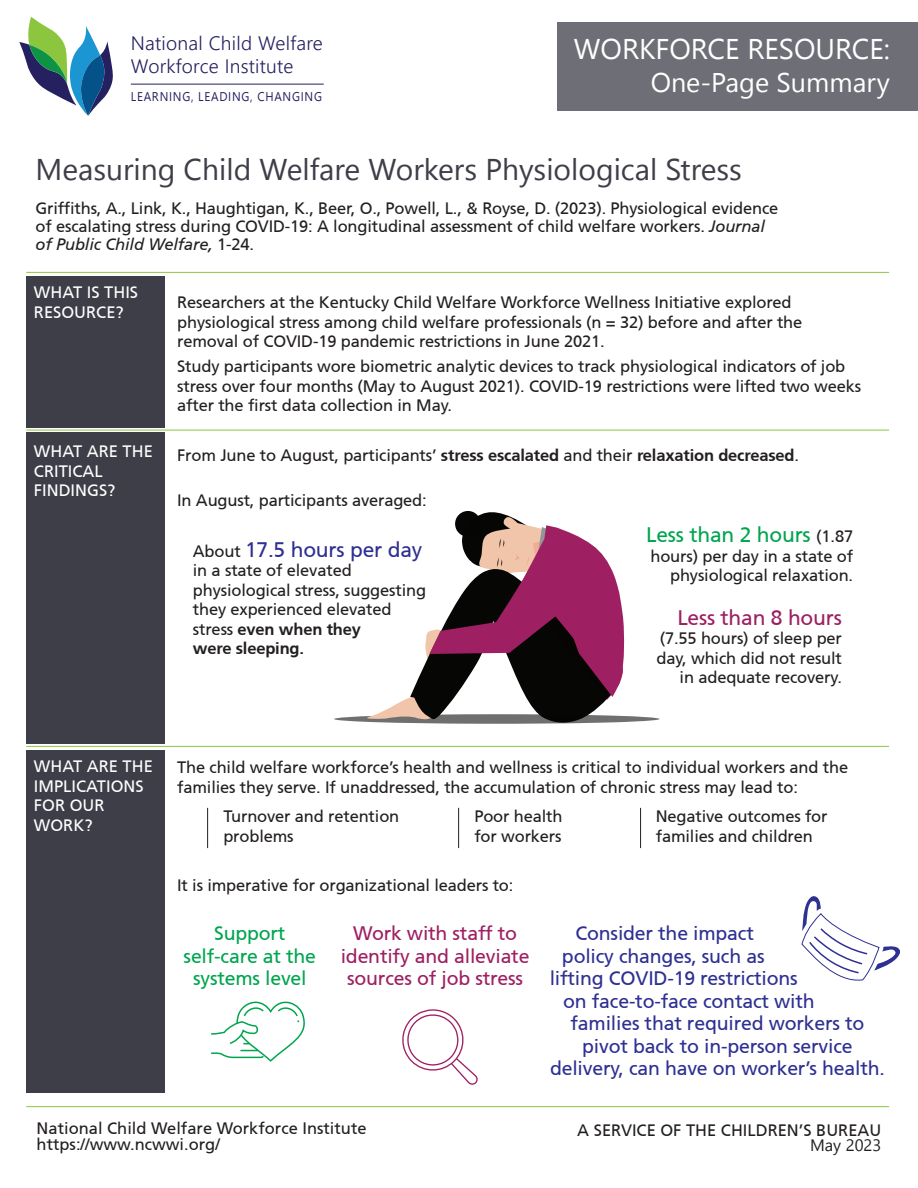
<style>
.page{position:relative;width:918px;height:1188px;background:#fff}
.page>*{position:absolute;margin:0;border:0;box-sizing:border-box;transform-origin:0 0}
.t1{font:30px "Nirmala UI";color:#3e3e49}
.t2{font:28.5px "Nirmala UI";color:#fff}
.t3{font:27px "Nirmala UI";color:#fff}
.t4{font:21px "Articulate";letter-spacing:-.01em;color:#2e3092}
.t5{font:21px "Articulate";letter-spacing:-.01em;color:#00a54f}
.t6{font:21px "Articulate";letter-spacing:-.01em;color:#9e1f62}
.t7{font:19.5px/22.5px "Articulate";letter-spacing:-.01em;color:#2e3092;text-align:center}
.t8{font:19.5px/22.5px "Articulate";letter-spacing:-.01em;color:#9e1f62;text-align:center}
.t9{font:19.5px/22.5px "Articulate";letter-spacing:-.01em;color:#00a54f;text-align:center}
.t10{font:300 19.35px/23.2px "Nirmala UI";letter-spacing:.015em;color:#252161}
.t11{font:16.5px/19.5px "Articulate";letter-spacing:-.01em;color:#231f20}
.t12{font:16.5px/19.5px "Articulate";color:#fff}
.t13{font:16.5px "Nirmala UI";color:#231f20}
.t14{font:12.6px "Nirmala UI";letter-spacing:.065em;color:#252161;scale:.92 1}
.s1{font-style:italic}
.s2{font-weight:700}
.s3{font-size:16.5px;color:#231f20}
</style>
<div class="page">
<hr style="left:640px;top:808px;width:1px;height:40px;background:#231f20">
<hr style="left:458px;top:808px;width:1px;height:40px;background:#231f20">
<hr style="left:207px;top:808px;width:1px;height:40px;background:#231f20">
<hr style="left:26px;top:272px;width:863px;height:1px;background:#8dc63f">
<hr style="left:26px;top:1106px;width:863px;height:1px;background:#8dc63f">
<hr style="left:26px;top:746px;width:863px;height:1px;background:#8dc63f">
<hr style="left:26px;top:430px;width:863px;height:1px;background:#8dc63f">
<hr style="left:131px;top:84px;width:193px;height:1px;background:#252161">
<svg style="left:19px;top:17px;width:94px;height:99px"></svg>
<div style="left:558px;top:22px;width:360px;height:89px;background:#6e6e76"></div>
<div style="left:26px;top:276px;width:139px;height:151px;background:#3e3e49"></div>
<div style="left:26px;top:433px;width:139px;height:311px;background:#3e3e49"></div>
<div style="left:26px;top:750px;width:139px;height:343px;background:#3e3e49"></div>
<svg style="left:334px;top:511px;width:326px;height:213px"></svg>
<svg style="left:211px;top:1001px;width:94px;height:61px"></svg>
<svg style="left:402px;top:1009px;width:76px;height:76px"></svg>
<svg style="left:801px;top:896px;width:99px;height:85px"></svg>
<p class="t10" style="left:131px;top:30px;width:194px">National Child Welfare<br>Workforce Institute</p>
<p class="t14" style="left:131px;top:86px;width:209px">LEARNING, LEADING, CHANGING</p>
<p class="t2" style="left:574px;top:26px;width:318px">WORKFORCE RESOURCE:</p>
<p class="t3" style="left:651px;top:60px;width:241px">One-Page Summary</p>
<p class="t1" style="left:35px;top:145px;width:708px">Measuring Child Welfare Workers Physiological Stress</p>
<p class="t11" style="left:35px;top:199px;width:745px;line-height:18px">Griffiths, A., Link, K., Haughtigan, K., Beer, O., Powell, L., &amp; Royse, D. (2023). Physiological evidence of escalating stress during COVID-19: A longitudinal assessment of child welfare workers. <span class="s1">Journal of Public Child Welfare,</span> 1-24.</p>
<p class="t12" style="left:34px;top:283px;width:106px">WHAT IS THIS<br>RESOURCE?</p>
<p class="t12" style="left:34px;top:442px;width:120px">WHAT ARE THE<br>CRITICAL<br>FINDINGS?</p>
<p class="t11" style="left:177px;top:293px;width:627px">Researchers at the Kentucky Child Welfare Workforce Wellness Initiative explored physiological stress among child welfare professionals (n = 32) before and after the removal of COVID-19 pandemic restrictions in June 2021.</p>
<p class="t11" style="left:177px;top:357px;width:686px">Study participants wore biometric analytic devices to track physiological indicators of job stress over four months (May to August 2021). COVID-19 restrictions were lifted two weeks after the first data collection in May.</p>
<p class="t11" style="left:177px;top:445px;width:623px">From June to August, participants’ <span class="s2">stress escalated</span> and their <span class="s2">relaxation decreased</span>.</p>
<p class="t11" style="left:177px;top:490px;width:251px">In August, participants averaged:</p>
<p class="t4" style="left:193px;top:537px;width:231px"><span class="s3">About</span> 17.5 hours per day</p>
<p class="t11" style="left:193px;top:561px;width:235px">in a state of elevated physiological stress, suggesting they experienced elevated stress <span class="s2">even when they<br>were sleeping.</span></p>
<p class="t5" style="left:646px;top:523px;width:209px">Less than 2 hours <span class="s3">(1.87</span></p>
<p class="t11" style="left:650px;top:546px;width:204px;text-align:right">hours) per day in a state of physiological relaxation.</p>
<p class="t6" style="left:677px;top:605px;width:166px">Less than 8 hours</p>
<p class="t11" style="left:660px;top:628px;width:184px">(7.55 hours) of sleep per</p>
<p class="t11" style="left:657px;top:648px;width:187px;text-align:right">day, which did not result in adequate recovery.</p>
<p class="t12" style="left:34px;top:757px;width:120px">WHAT ARE THE<br>IMPLICATIONS<br>FOR OUR<br>WORK?</p>
<p class="t11" style="left:177px;top:758px;width:673px">The child welfare workforce’s health and wellness is critical to individual workers and the families they serve. If unaddressed, the accumulation of chronic stress may lead to:</p>
<p class="t11" style="left:223px;top:807px;width:177px">Turnover and retention</p>
<p class="t11" style="left:474px;top:807px;width:90px">Poor health</p>
<p class="t11" style="left:656px;top:807px;width:173px">Negative outcomes for</p>
<p class="t11" style="left:223px;top:826px;width:72px">problems</p>
<p class="t11" style="left:474px;top:826px;width:89px">for workers</p>
<p class="t11" style="left:656px;top:826px;width:159px">families and children</p>
<p class="t11" style="left:177px;top:875px;width:338px">It is imperative for organizational leaders to:</p>
<p class="t9" style="left:184px;top:922px;width:134px">Support self-care at the systems level</p>
<p class="t8" style="left:341px;top:922px;width:190px">Work with staff to identify and alleviate sources of job stress</p>
<p class="t7" style="left:575px;top:922px;width:180px">Consider the impact</p>
<p class="t7" style="left:562px;top:944px;width:204px">policy changes, such as</p>
<p class="t7" style="left:550px;top:967px;width:250px">lifting COVID-19 restrictions</p>
<p class="t7" style="left:563px;top:989px;width:253px">on face-to-face contact with</p>
<p class="t7" style="left:550px;top:1012px;width:336px">families that required workers to pivot back to in-person service delivery, can have on worker’s health.</p>
<p class="t11" style="left:37px;top:1118px;width:332px">National Child Welfare Workforce Institute</p>
<p class="t11" style="left:577px;top:1120px;width:306px">A SERVICE OF THE CHILDREN’S BUREAU</p>
<p class="t11" style="left:37px;top:1135px;width:185px">https://www.ncwwi.org/</p>
<p class="t13" style="left:810px;top:1132px;width:73px">May 2023</p>
</div>
